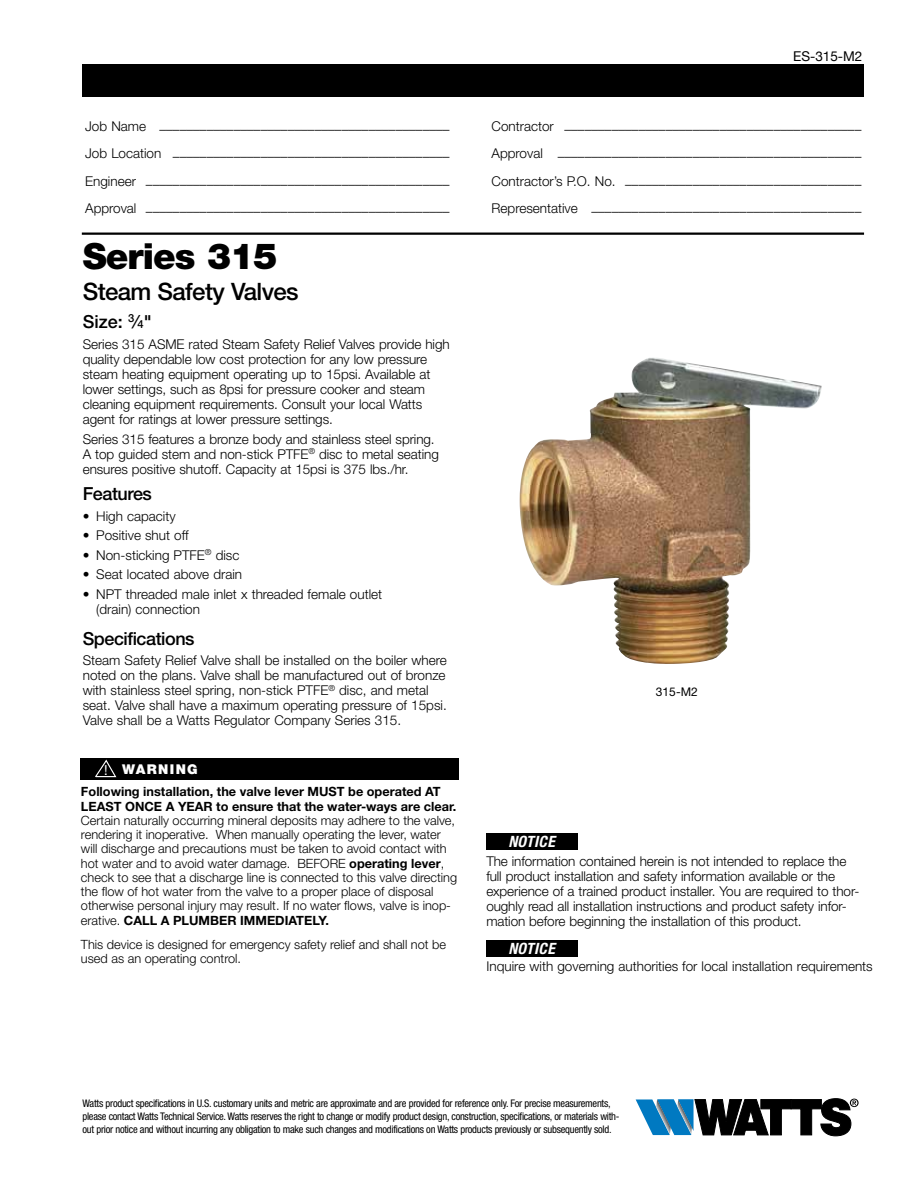
<style>
.page{position:relative;width:918px;height:1188px;background:#fff}
.page>*{position:absolute;margin:0;border:0;box-sizing:border-box;transform-origin:0 0}
.t1{font:900 36px "Helvetica Neue LT Std";letter-spacing:-.025em;color:#000}
.t2{font:500 24px "Helvetica Neue LT Std";letter-spacing:-.025em;color:#000}
.t3{font:500 18px "Helvetica Neue LT Std";letter-spacing:-.025em;color:#000}
.t4{font:italic 700 condensed 15.6px "Helvetica Neue LT Std";letter-spacing:.025em;color:#fff}
.t5{font:300 13.5px/15px "Helvetica Neue LT Std";letter-spacing:-.005em;color:#000}
.t6{font:13.5px "Helvetica Neue";color:#000}
.t7{font:900 13.5px "Helvetica Neue LT Std";letter-spacing:.1em;color:#fff}
.t8{font:300 12.75px/14.2px "Helvetica Neue LT Std";color:#000}
.t9{font:700 12.75px/14.2px "Helvetica Neue LT Std";color:#000}
.t10{font:12px "Helvetica Neue LT Std";color:#000}
.t11{font:condensed 10.5px/13.2px "Helvetica Neue LT Std";letter-spacing:-.025em;color:#000}
.s1{font-size:11.1px}
.s2{font-family:"Helvetica Neue";font-weight:400;font-size:13.8px}
.s3{font-weight:700}
</style>
<div class="page">
<div style="left:82px;top:64px;width:781px;height:32px;background:#000"></div>
<hr style="left:82px;top:233px;width:782px;height:2px;background:#000">
<img style="left:520px;top:357px;width:302px;height:307px">
<div style="left:81px;top:758px;width:378px;height:22px;background:#000"></div>
<svg style="left:95px;top:759px;width:22px;height:19px"></svg>
<svg style="left:636px;top:1098px;width:223px;height:38px"></svg>
<div style="left:486px;top:940px;width:91px;height:17px;background:#000"></div>
<div style="left:486px;top:833px;width:91px;height:17px;background:#000"></div>
<p class="t6" style="left:793px;top:47px;width:71px">ES-315-M2</p>
<p class="t5" style="left:85px;top:122px;width:366px">Job Name –––––––––––––––––––––––––––––––––––––––––––</p>
<p class="t5" style="left:492px;top:122px;width:371px">Contractor ––––––––––––––––––––––––––––––––––––––––––––</p>
<p class="t5" style="left:85px;top:149px;width:366px">Job Location –––––––––––––––––––––––––––––––––––––––––</p>
<p class="t5" style="left:492px;top:149px;width:371px">Approval –––––––––––––––––––––––––––––––––––––––––––––</p>
<p class="t5" style="left:85px;top:176px;width:366px">Engineer –––––––––––––––––––––––––––––––––––––––––––––</p>
<p class="t5" style="left:492px;top:176px;width:371px">Contractor’s P.O. No. –––––––––––––––––––––––––––––––––––</p>
<p class="t5" style="left:85px;top:203px;width:366px">Approval –––––––––––––––––––––––––––––––––––––––––––––</p>
<p class="t5" style="left:492px;top:203px;width:371px">Representative ––––––––––––––––––––––––––––––––––––––––</p>
<h1 class="t1" style="left:83px;top:234px;width:196px">Series 315</h1>
<h2 class="t2" style="left:83px;top:277px;width:217px">Steam Safety Valves</h2>
<h3 class="t3" style="left:83px;top:311px;width:70px">Size: <sup>3</sup>⁄<span class="s1">4</span>"</h3>
<p class="t5" style="left:83px;top:337px;width:368px">Series 315 ASME rated Steam Safety Relief Valves provide high quality dependable low cost protection for any low pressure steam heating equipment operating up to 15psi. Available at lower settings, such as 8psi for pressure cooker and steam cleaning equipment requirements. Consult your local Watts agent for ratings at lower pressure settings.</p>
<p class="t5" style="left:83px;top:431px;width:358px">Series 315 features a bronze body and stainless steel spring.<br>A top guided stem and non-stick PTFE<sup>®</sup> disc to metal seating ensures positive shutoff. Capacity at 15psi is 375 lbs./hr.</p>
<h3 class="t3" style="left:83px;top:483px;width:71px">Features</h3>
<p class="t5" style="left:83px;top:508px;width:94px">• High capacity</p>
<p class="t5" style="left:83px;top:528px;width:107px">• Positive shut off</p>
<p class="t5" style="left:83px;top:547px;width:158px">• Non-sticking PTFE<sup>®</sup> disc</p>
<p class="t5" style="left:83px;top:567px;width:161px">• Seat located above drain</p>
<p class="t5" style="left:96px;top:586px;width:287px;text-indent:-14px">• NPT threaded male inlet x threaded female outlet (drain) connection</p>
<h3 class="t3" style="left:83px;top:627px;width:113px">Specifications</h3>
<p class="t5" style="left:83px;top:653px;width:366px">Steam Safety Relief Valve shall be installed on the boiler where noted on the plans. Valve shall be manufactured out of bronze with stainless steel spring, non-stick PTFE<sup>®</sup> disc, and metal seat. Valve shall have a maximum operating pressure of 15psi.<br>Valve shall be a Watts Regulator Company Series 315.</p>
<p class="t10" style="left:656px;top:685px;width:43px">315-M2</p>
<p class="t7" style="left:104px;top:761px;width:95px"><span class="s2">!</span> WARNING</p>
<p class="t9" style="left:81px;top:784px;width:377px">Following installation, the valve lever MUST be operated AT<br>LEAST ONCE A YEAR to ensure that the water-ways are clear.</p>
<p class="t8" style="left:81px;top:813px;width:378px">Certain naturally occurring mineral deposits may adhere to the valve, rendering it inoperative. When manually operating the lever, water will discharge and precautions must be taken to avoid contact with hot water and to avoid water damage. BEFORE <span class="s3">operating lever</span>, check to see that a discharge line is connected to this valve directing the flow of hot water from the valve to a proper place of disposal otherwise personal injury may result. If no water flows, valve is inop&shy;erative. <span class="s3">CALL A PLUMBER IMMEDIATELY.</span></p>
<p class="t8" style="left:81px;top:937px;width:367px">This device is designed for emergency safety relief and shall not be used as an operating control.</p>
<p class="t4" style="left:508px;top:832px;width:48px">NOTICE</p>
<p class="t5" style="left:486px;top:853px;width:375px">The information contained herein is not intended to replace the full product installation and safety information available or the experience of a trained product installer. You are required to thor&shy;oughly read all installation instructions and product safety infor&shy;mation before beginning the installation of this product.</p>
<p class="t4" style="left:508px;top:939px;width:48px">NOTICE</p>
<p class="t5" style="left:487px;top:959px;width:388px">Inquire with governing authorities for local installation requirements</p>
<p class="t11" style="left:82px;top:1096px;width:539px">Watts product specifications in U.S. customary units and metric are approximate and are provided for reference only. For precise measurements, please contact Watts Technical Service. Watts reserves the right to change or modify product design, construction, specifications, or materials with&shy;out prior notice and without incurring any obligation to make such changes and modifications on Watts products previously or subsequently sold.</p>
</div>
